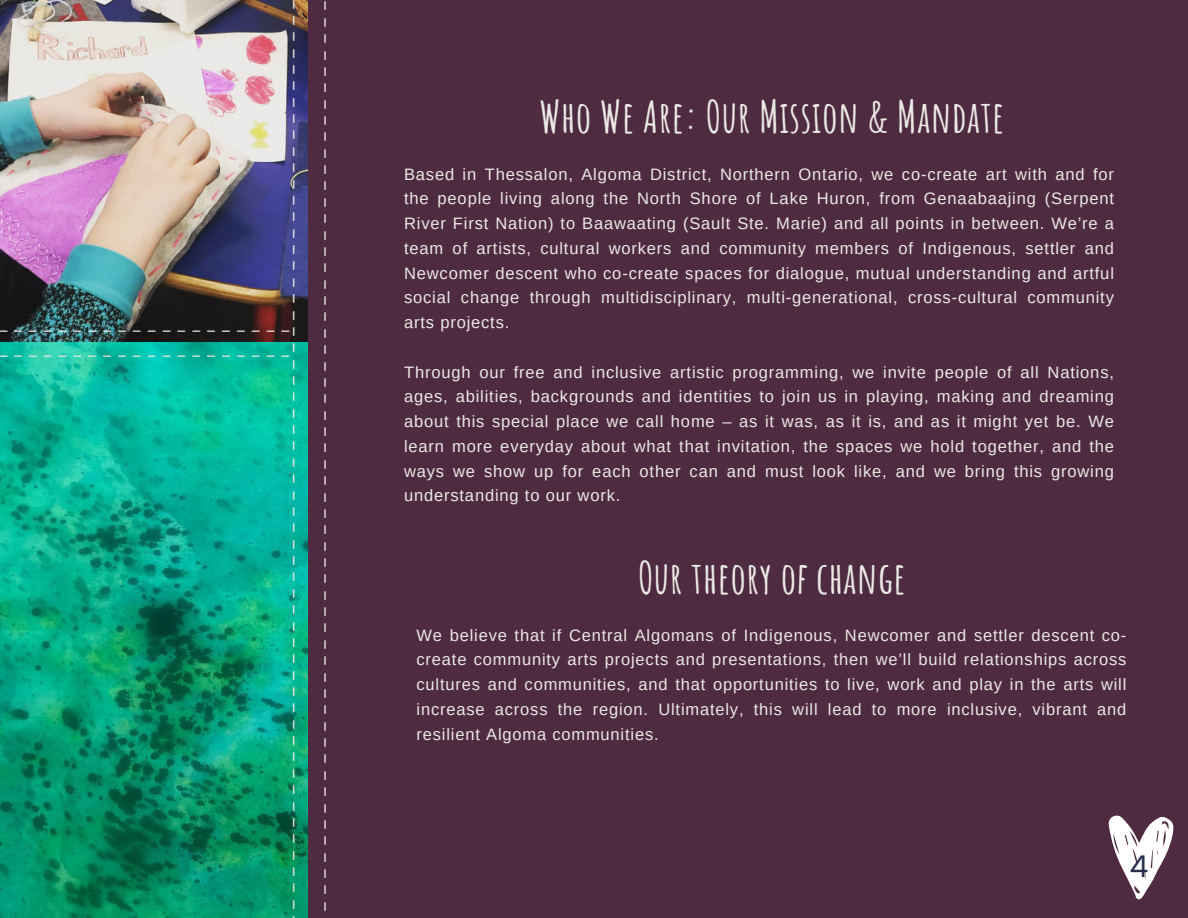
<style>
.page{position:relative;width:1188px;height:918px;background:#fff}
.page>*{position:absolute;margin:0;border:0;box-sizing:border-box;transform-origin:0 0}
.t1{font:700 43.35px "Amatic SC";letter-spacing:.01em;color:#ebe9e4}
.t2{font:30px "Poppins";color:#292d4b}
.t3{font:16.5px/24.8px "Arimo";letter-spacing:.05em;color:#ebe9e4;text-align:justify}
.t4{font:16.05px "Poppins";color:#ebe9e4}
.t5{font:14.55px "Poppins";color:#ebe9e4}
</style>
<div class="page">
<img style="left:0;top:0;width:308px;height:343px">
<img style="left:0;top:343px;width:308px;height:575px">
<div style="left:308px;top:0;width:880px;height:918px;background:#4f2b41"></div>
<svg style="left:1108px;top:815px;width:66px;height:85px"></svg>
<p class="t4" style="left:310px;top:-2px;width:915px;rotate:90deg">________________________________________________________</p>
<p class="t5" style="left:-3px;top:317px;width:296px">____________________</p>
<p class="t5" style="left:-3px;top:341px;width:296px">____________________</p>
<p class="t4" style="left:341px;top:-1px;width:915px;rotate:90deg">________________________________________________________</p>
<p class="t1" style="left:539px;top:89px;width:467px">Who We Are: Our Mission &amp; Mandate</p>
<p class="t3" style="left:404px;top:161px;width:711px">Based in Thessalon, Algoma District, Northern Ontario, we co-create art with and for the people living along the North Shore of Lake Huron, from Genaabaajing (Serpent River First Nation) to Baawaating (Sault Ste. Marie) and all points in between. We’re a team of artists, cultural workers and community members of Indigenous, settler and Newcomer descent who co-create spaces for dialogue, mutual understanding and artful social change through multidisciplinary, multi-generational, cross-cultural community arts projects.</p>
<p class="t3" style="left:404px;top:359px;width:711px">Through our free and inclusive artistic programming, we invite people of all Nations, ages, abilities, backgrounds and identities to join us in playing, making and dreaming about this special place we call home – as it was, as it is, and as it might yet be. We learn more everyday about what that invitation, the spaces we hold together, and the ways we show up for each other can and must look like, and we bring this growing understanding to our work.</p>
<p class="t1" style="left:638px;top:550px;width:269px">Our theory of change</p>
<p class="t3" style="left:417px;top:622px;width:711px">We believe that if Central Algomans of Indigenous, Newcomer and settler descent co&shy;create community arts projects and presentations, then we’ll build relationships across cultures and communities, and that opportunities to live, work and play in the arts will increase across the region. Ultimately, this will lead to more inclusive, vibrant and resilient Algoma communities.</p>
<p class="t2" style="left:1129px;top:849px;width:21px">4</p>
</div>
